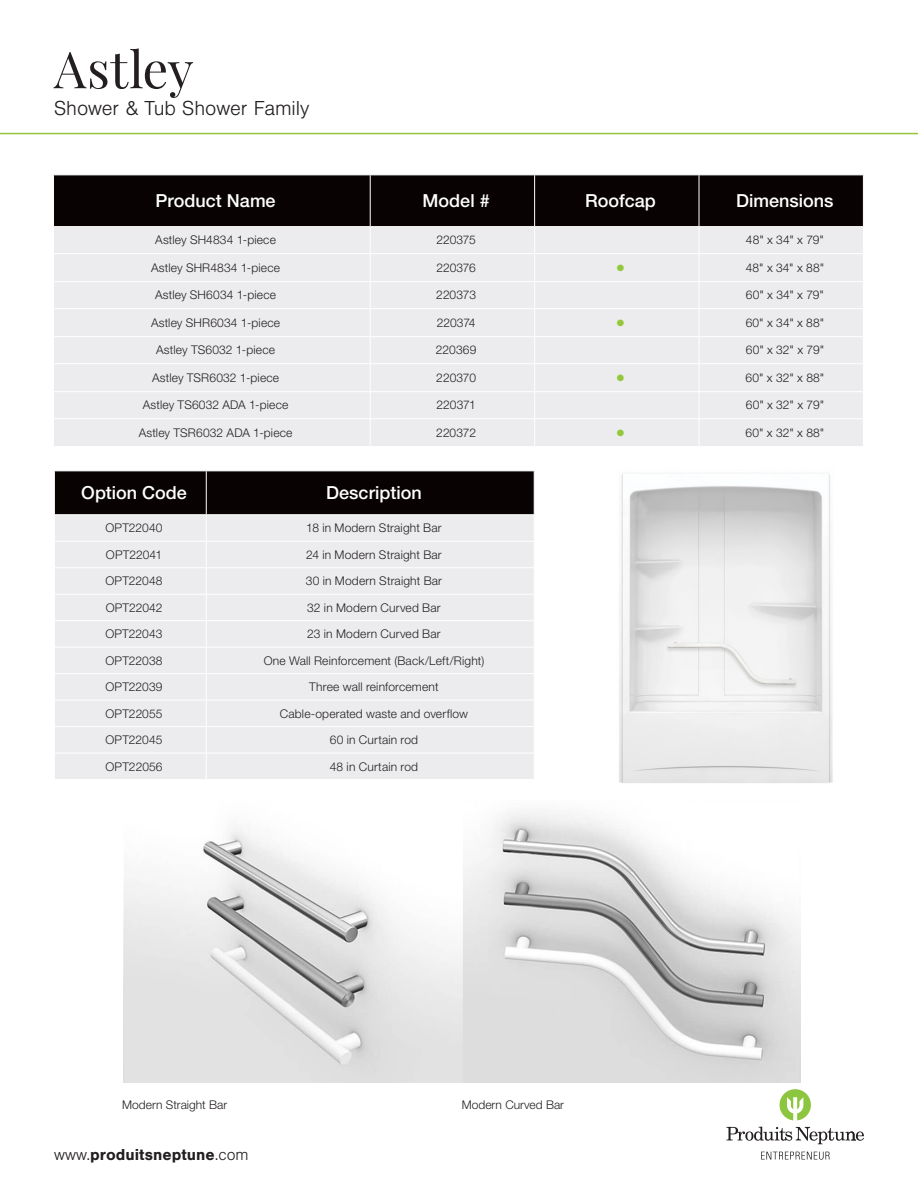
<style>
.page{position:relative;width:918px;height:1188px;background:#fff}
.page>*{position:absolute;margin:0;border:0;box-sizing:border-box;transform-origin:0 0}
.t1{font:51px "Playfair Display";letter-spacing:.005em;color:#231f20}
.t2{font:700 24px "Nimbus San";color:#94c83c}
.t3{font:300 21px "Nimbus San";letter-spacing:-.005em;color:#231f20}
.table-rows{font:500 18px "Helvetica Neue LT Std";color:#fff}
.t4{font:700 16.5px "Nimbus San";color:#231f20}
.table-rows-2{font:300 12px "Helvetica Neue LT Std";letter-spacing:.015em;color:#231f20}
.s1{font-weight:300}
</style>
<div class="page">
<hr style="left:0;top:133px;width:918px;height:1px;background:#94c83c">
<svg style="left:779px;top:1089px;width:32px;height:31px"></svg>
<svg style="left:726px;top:1127px;width:138px;height:17px"></svg>
<svg style="left:761px;top:1152px;width:69px;height:8px"></svg>
<svg style="left:53px;top:175px;width:811px;height:271px;background:#c2c1c2"></svg>
<svg style="left:54px;top:471px;width:481px;height:308px;background:#d0cfd1"></svg>
<img style="left:619px;top:473px;width:214px;height:310px">
<img style="left:123px;top:812px;width:678px;height:270px">
<h1 class="t1" style="left:54px;top:29px;width:141px">Astley</h1>
<h3 class="t3" style="left:54px;top:97px;width:257px">Shower &amp; Tub Shower Family</h3>
<p class="table-rows" style="left:156px;top:190px;width:122px">Product Name</p>
<p class="table-rows" style="left:423px;top:190px;width:69px">Model #</p>
<p class="table-rows" style="left:585px;top:190px;width:72px">Roofcap</p>
<p class="table-rows" style="left:736px;top:190px;width:99px">Dimensions</p>
<p class="table-rows-2" style="left:155px;top:233px;width:122px">Astley SH4834 1-piece</p>
<p class="table-rows-2" style="left:436px;top:233px;width:41px">220375</p>
<p class="table-rows-2" style="left:746px;top:233px;width:80px">48" x 34" x 79"</p>
<p class="table-rows-2" style="left:151px;top:260px;width:130px">Astley SHR4834 1-piece</p>
<p class="table-rows-2" style="left:436px;top:260px;width:41px">220376</p>
<p class="t2" style="left:613px;top:254px;width:18px">•</p>
<p class="table-rows-2" style="left:746px;top:260px;width:80px">48" x 34" x 88"</p>
<p class="table-rows-2" style="left:155px;top:288px;width:123px">Astley SH6034 1-piece</p>
<p class="table-rows-2" style="left:436px;top:288px;width:41px">220373</p>
<p class="table-rows-2" style="left:746px;top:288px;width:80px">60" x 34" x 79"</p>
<p class="table-rows-2" style="left:151px;top:315px;width:131px">Astley SHR6034 1-piece</p>
<p class="table-rows-2" style="left:437px;top:315px;width:40px">220374</p>
<p class="t2" style="left:613px;top:309px;width:18px">•</p>
<p class="table-rows-2" style="left:746px;top:315px;width:80px">60" x 34" x 88"</p>
<p class="table-rows-2" style="left:156px;top:343px;width:120px">Astley TS6032 1-piece</p>
<p class="table-rows-2" style="left:436px;top:343px;width:42px">220369</p>
<p class="table-rows-2" style="left:746px;top:343px;width:80px">60" x 32" x 79"</p>
<p class="table-rows-2" style="left:152px;top:370px;width:129px">Astley TSR6032 1-piece</p>
<p class="table-rows-2" style="left:436px;top:370px;width:41px">220370</p>
<p class="t2" style="left:613px;top:364px;width:18px">•</p>
<p class="table-rows-2" style="left:746px;top:370px;width:80px">60" x 32" x 88"</p>
<p class="table-rows-2" style="left:143px;top:398px;width:147px">Astley TS6032 ADA 1-piece</p>
<p class="table-rows-2" style="left:436px;top:398px;width:41px">220371</p>
<p class="table-rows-2" style="left:746px;top:398px;width:80px">60" x 32" x 79"</p>
<p class="table-rows-2" style="left:139px;top:425px;width:155px">Astley TSR6032 ADA 1-piece</p>
<p class="table-rows-2" style="left:436px;top:425px;width:41px">220372</p>
<p class="t2" style="left:613px;top:419px;width:18px">•</p>
<p class="table-rows-2" style="left:746px;top:425px;width:80px">60" x 32" x 88"</p>
<p class="table-rows" style="left:81px;top:482px;width:107px">Option Code</p>
<p class="table-rows" style="left:326px;top:482px;width:97px">Description</p>
<p class="table-rows-2" style="left:106px;top:521px;width:59px">OPT22040</p>
<p class="table-rows-2" style="left:306px;top:521px;width:137px">18 in Modern Straight Bar</p>
<p class="table-rows-2" style="left:106px;top:547px;width:58px">OPT22041</p>
<p class="table-rows-2" style="left:306px;top:547px;width:137px">24 in Modern Straight Bar</p>
<p class="table-rows-2" style="left:106px;top:574px;width:59px">OPT22048</p>
<p class="table-rows-2" style="left:306px;top:574px;width:138px">30 in Modern Straight Bar</p>
<p class="table-rows-2" style="left:106px;top:600px;width:58px">OPT22042</p>
<p class="table-rows-2" style="left:307px;top:600px;width:135px">32 in Modern Curved Bar</p>
<p class="table-rows-2" style="left:106px;top:627px;width:59px">OPT22043</p>
<p class="table-rows-2" style="left:307px;top:627px;width:135px">23 in Modern Curved Bar</p>
<p class="table-rows-2" style="left:106px;top:653px;width:59px">OPT22038</p>
<p class="table-rows-2" style="left:264px;top:653px;width:222px">One Wall Reinforcement (Back/Left/Right)</p>
<p class="table-rows-2" style="left:106px;top:680px;width:59px">OPT22039</p>
<p class="table-rows-2" style="left:309px;top:680px;width:131px">Three wall reinforcement</p>
<p class="table-rows-2" style="left:106px;top:706px;width:59px">OPT22055</p>
<p class="table-rows-2" style="left:280px;top:706px;width:190px">Cable-operated waste and overflow</p>
<p class="table-rows-2" style="left:106px;top:732px;width:59px">OPT22045</p>
<p class="table-rows-2" style="left:330px;top:732px;width:90px">60 in Curtain rod</p>
<p class="table-rows-2" style="left:106px;top:759px;width:59px">OPT22056</p>
<p class="table-rows-2" style="left:330px;top:759px;width:90px">48 in Curtain rod</p>
<p class="table-rows-2" style="left:122px;top:1097px;width:106px">Modern Straight Bar</p>
<p class="table-rows-2" style="left:462px;top:1097px;width:104px">Modern Curved Bar</p>
<h3 class="t4" style="left:54px;top:1145px;width:196px"><span class="s1">www.</span>produitsneptune<span class="s1">.com</span></h3>
</div>
